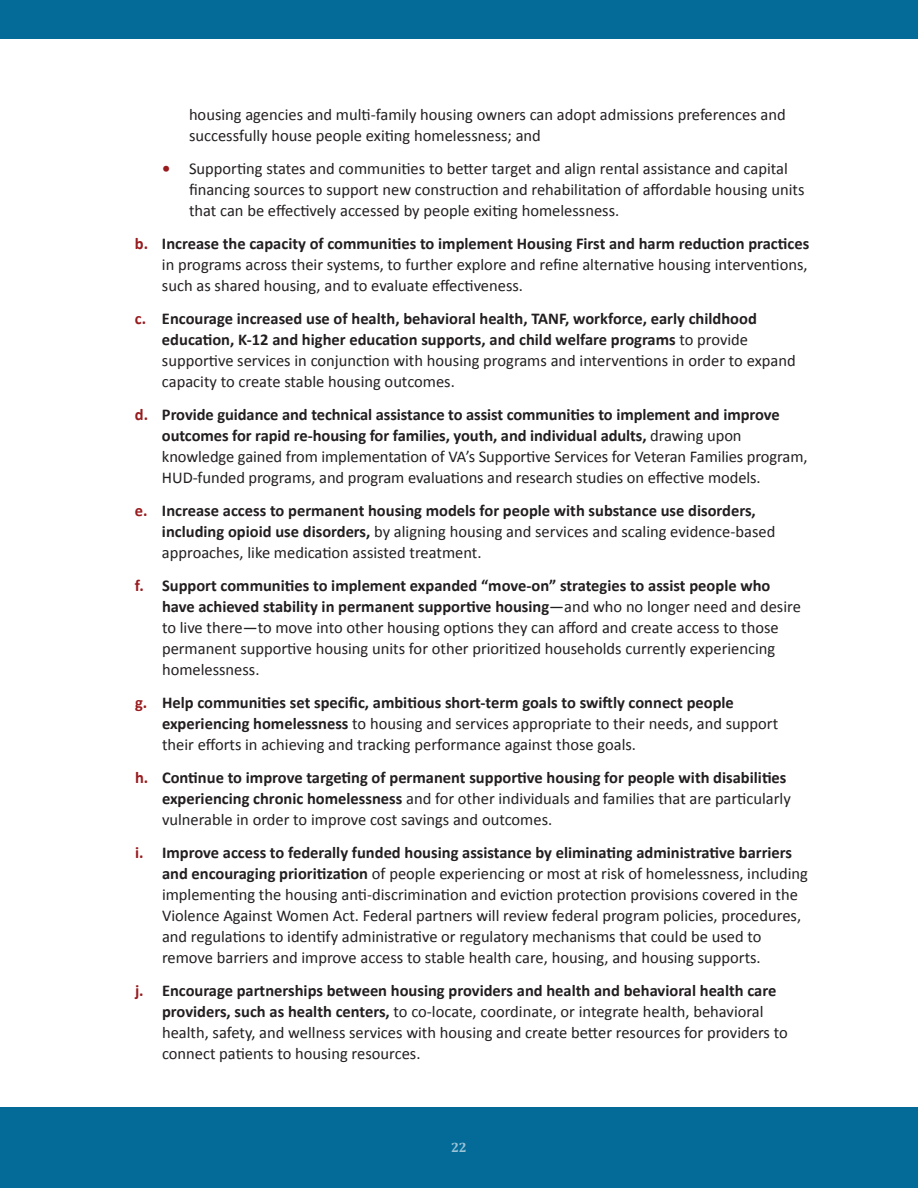
<style>
.page{position:relative;width:918px;height:1188px;background:#fff}
.page>*{position:absolute;margin:0;border:0;box-sizing:border-box;transform-origin:0 0}
.t1{font:16.5px/21px "Calibri";color:#231f20}
.t2{font:700 16.5px/21px "Calibri";color:#231f20}
.t3{font:700 13.5px "Cambria";color:#9bc4d6}
.s1{font-weight:700;color:#981b1e}
.s2{font-weight:700}
.s3{color:#981b1e}
.s4{font-weight:400}
</style>
<div class="page">
<div style="left:0;top:0;width:918px;height:39px;background:#046b99"></div>
<div style="left:0;top:1108px;width:918px;height:80px;background:#046b99"></div>
<p class="t1" style="left:189px;top:104px;width:598px">housing agencies and multi-family housing owners can adopt admissions preferences and successfully house people exiting homelessness; and</p>
<p class="t1" style="left:189px;top:158px;width:617px;text-indent:-27px"><span class="s1">•</span> Supporting states and communities to better target and align rental assistance and capital financing sources to support new construction and rehabilitation of affordable housing units that can be effectively accessed by people exiting homelessness.</p>
<p class="t1" style="left:162px;top:233px;width:649px;text-align:justify;text-indent:-27px"><span class="s1">b.</span> <span class="s2">Increase the capacity of communities to implement Housing First and harm reduction practices </span>in programs across their systems, to further explore and refine alternative housing interventions, such as shared housing, and to evaluate effectiveness.</p>
<p class="t2" style="left:162px;top:308px;width:635px;text-indent:-27px"><span class="s3">c.</span> Encourage increased use of health, behavioral health, TANF, workforce, early childhood education, K-12 and higher education supports, and child welfare programs <span class="s4">to provide supportive services in conjunction with housing programs and interventions in order to expand capacity to create stable housing outcomes.</span></p>
<p class="t1" style="left:162px;top:404px;width:647px;text-indent:-27px"><span class="s1">d.</span> <span class="s2">Provide guidance and technical assistance to assist communities to implement and improve outcomes for rapid re-housing for families, youth, and individual adults,</span> drawing upon knowledge gained from implementation of VA’s Supportive Services for Veteran Families program, HUD-funded programs, and program evaluations and research studies on effective models.</p>
<p class="t2" style="left:162px;top:500px;width:615px;text-indent:-27px"><span class="s3">e.</span> Increase access to permanent housing models for people with substance use disorders, including opioid use disorders, <span class="s4">by aligning housing and services and scaling evidence-based approaches, like medication assisted treatment.</span></p>
<p class="t1" style="left:162px;top:575px;width:640px;text-indent:-27px"><span class="s1">f.</span> <span class="s2">Support communities to implement expanded “move-on” strategies to assist people who have achieved stability in permanent supportive housing</span>—and who no longer need and desire to live there—to move into other housing options they can afford and create access to those permanent supportive housing units for other prioritized households currently experiencing homelessness.</p>
<p class="t1" style="left:162px;top:692px;width:618px;text-indent:-27px"><span class="s1">g.</span> <span class="s2">Help communities set specific, ambitious short-term goals to swiftly connect people experiencing homelessness</span> to housing and services appropriate to their needs, and support their efforts in achieving and tracking performance against those goals.</p>
<p class="t2" style="left:162px;top:767px;width:630px;text-indent:-27px"><span class="s3">h.</span> Continue to improve targeting of permanent supportive housing for people with disabilities experiencing chronic homelessness <span class="s4">and for other individuals and families that are particularly vulnerable in order to improve cost savings and outcomes.</span></p>
<p class="t1" style="left:162px;top:842px;width:648px;text-indent:-27px"><span class="s1">i.</span> <span class="s2">Improve access to federally funded housing assistance by eliminating administrative barriers and encouraging prioritization</span> of people experiencing or most at risk of homelessness, including implementing the housing anti-discrimination and eviction protection provisions covered in the Violence Against Women Act. Federal partners will review federal program policies, procedures, and regulations to identify administrative or regulatory mechanisms that could be used to remove barriers and improve access to stable health care, housing, and housing supports.</p>
<p class="t1" style="left:162px;top:980px;width:627px;text-indent:-27px"><span class="s1">j.</span> <span class="s2">Encourage partnerships between housing providers and health and behavioral health care providers, such as health centers,</span> to co-locate, coordinate, or integrate health, behavioral health, safety, and wellness services with housing and create better resources for providers to connect patients to housing resources.</p>
<p class="t3" style="left:451px;top:1138px;width:17px">22</p>
</div>
